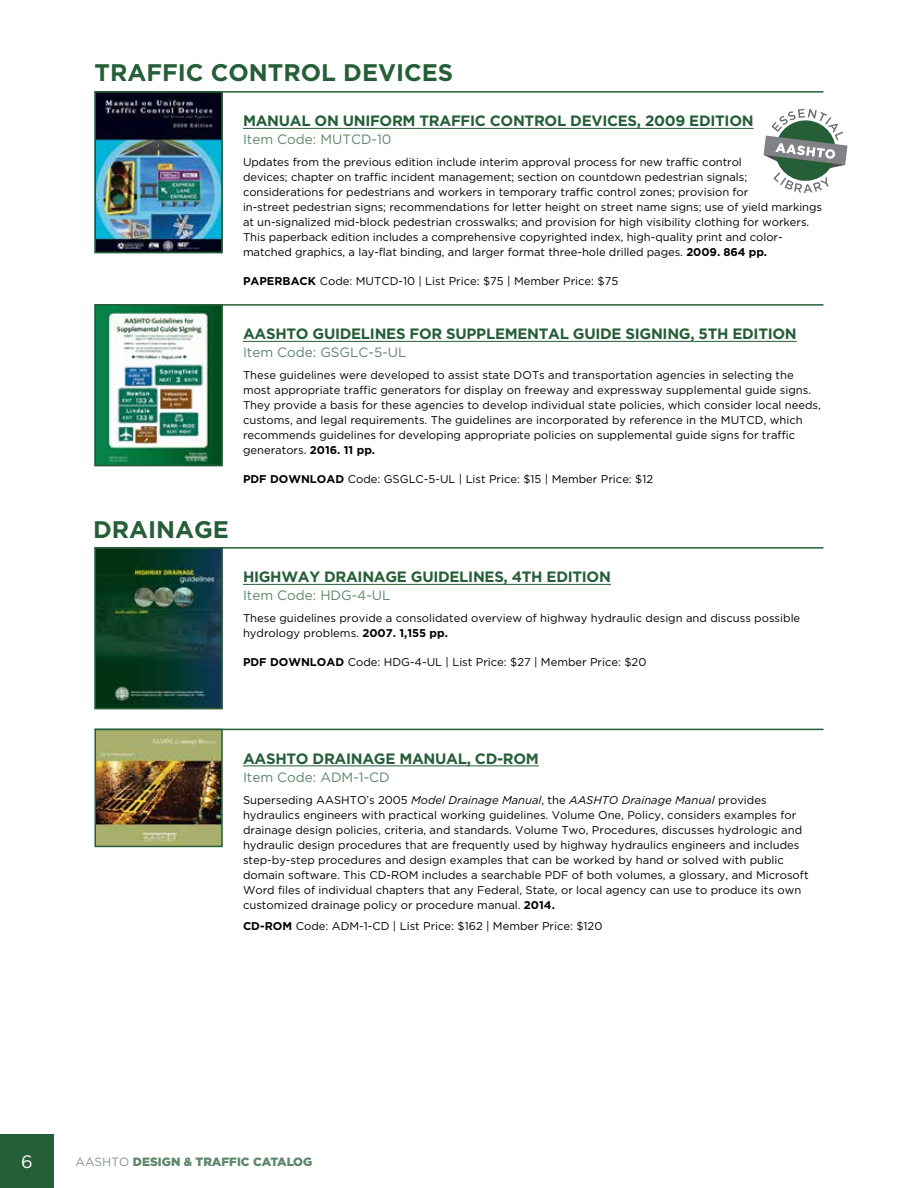
<style>
.page{position:relative;width:918px;height:1188px;background:#fff}
.page>*{position:absolute;margin:0;border:0;box-sizing:border-box;transform-origin:0 0}
.t1{font:700 24px "Gotham";color:#265e38}
.t2{font:18px "Gotham";color:#fff}
.t3{font:700 15px "Gotham";letter-spacing:-.02em;color:#265e38}
.t4{font:13.5px "Gotham";color:#5d866a}
.t5{font:900 12px "Gotham";color:#5d866a}
.t6{font:11.25px/15px "Gotham";color:#000}
.s1{font-weight:700}
.s2{font-family:"Arial"}
.s3{font-style:italic}
.s4{font-weight:400;color:#879196}
</style>
<div class="page">
<div style="left:0;top:1134px;width:54px;height:54px;background:#265e38"></div>
<hr style="left:94px;top:91px;width:730px;height:2px;background:#265e38">
<hr style="left:243px;top:128px;width:511px;height:1px;background:#265e38">
<hr style="left:94px;top:304px;width:730px;height:2px;background:#265e38">
<hr style="left:243px;top:341px;width:554px;height:1px;background:#265e38">
<hr style="left:94px;top:547px;width:730px;height:2px;background:#265e38">
<hr style="left:243px;top:584px;width:368px;height:1px;background:#265e38">
<hr style="left:94px;top:729px;width:730px;height:1px;background:#265e38">
<hr style="left:243px;top:766px;width:296px;height:1px;background:#265e38">
<img style="left:94px;top:91px;width:130px;height:163px">
<img style="left:94px;top:304px;width:130px;height:163px">
<svg style="left:94px;top:547px;width:130px;height:163px;background:#174335"></svg>
<img style="left:94px;top:728px;width:130px;height:120px">
<svg style="left:764px;top:109px;width:84px;height:84px"></svg>
<h1 class="t1" style="left:94px;top:59px;width:360px">TRAFFIC CONTROL DEVICES</h1>
<h3 class="t3" style="left:243px;top:112px;width:512px">MANUAL ON UNIFORM TRAFFIC CONTROL DEVICES, 2009 EDITION</h3>
<p class="t4" style="left:243px;top:132px;width:150px">Item Code: MUTCD-10</p>
<p class="t6" style="left:243px;top:154px;width:581px">Updates from the previous edition include interim approval process for new traffic control<br>devices; chapter on traffic incident management; section on countdown pedestrian signals; considerations for pedestrians and workers in temporary traffic control zones; provision for<br>in-street pedestrian signs; recommendations for letter height on street name signs; use of yield markings at un-signalized mid-block pedestrian crosswalks; and provision for high visibility clothing for workers.<br>This paperback edition includes a comprehensive copyrighted index, high-quality print and color&shy;matched graphics, a lay-flat binding, and larger format three-hole drilled pages. <span class="s1">2009. 864 pp.</span></p>
<p class="t6" style="left:243px;top:273px;width:377px"><span class="s1">PAPERBACK</span> Code: MUTCD-10 | List Price: $75 | Member Price: $75</p>
<h1 class="t1" style="left:93px;top:515px;width:137px">DRAINAGE</h1>
<h3 class="t3" style="left:243px;top:325px;width:555px">AASHTO GUIDELINES FOR SUPPLEMENTAL GUIDE SIGNING, 5TH EDITION</h3>
<p class="t4" style="left:243px;top:345px;width:165px">Item Code: GSGLC-5-UL</p>
<p class="t6" style="left:243px;top:367px;width:579px">These guidelines were developed to assist state DOTs and transportation agencies in selecting the most appropriate traffic generators for display on freeway and expressway supplemental guide signs.<br>They provide a basis for these agencies to develop individual state policies, which consider local needs, customs, and legal requirements. The guidelines are incorporated by reference in the MUTCD, which recommends guidelines for developing appropriate policies on supplemental guide signs for traffic generators. <span class="s1">2016. 11 pp.</span></p>
<p class="t6" style="left:243px;top:471px;width:412px"><span class="s1">PDF DOWNLOAD</span> Code: GSGLC-5-UL | List Price: $15 | Member Price: $12</p>
<h3 class="t3" style="left:243px;top:568px;width:369px">HIGHWAY DRAINAGE GUIDELINES, 4TH EDITION</h3>
<p class="t4" style="left:243px;top:588px;width:149px">Item Code: HDG-4-UL</p>
<p class="t6" style="left:243px;top:610px;width:559px">These guidelines provide a consolidated overview of highway hydraulic design and discuss possible hydrology problems. <span class="s1">2007. 1,155 pp.</span></p>
<p class="t6" style="left:243px;top:654px;width:405px"><span class="s1">PDF DOWNLOAD</span> Code: HDG-4-UL | List Price: $27 | Member Price: $20</p>
<h3 class="t3" style="left:243px;top:750px;width:297px">AASHTO DRAINAGE MANUAL, CD-ROM</h3>
<p class="t4" style="left:243px;top:770px;width:148px">Item Code: ADM-1-CD</p>
<p class="t6" style="left:243px;top:792px;width:567px">Superseding AASHTO<span class="s2">’</span>s 2005 <span class="s3">Model Drainage Manual</span>, the <span class="s3">AASHTO Drainage Manual</span> provides hydraulics engineers with practical working guidelines. Volume One, Policy, considers examples for drainage design policies, criteria, and standards. Volume Two, Procedures, discusses hydrologic and hydraulic design procedures that are frequently used by highway hydraulics engineers and includes step-by-step procedures and design examples that can be worked by hand or solved with public domain software. This CD-ROM includes a searchable PDF of both volumes, a glossary, and Microsoft Word files of individual chapters that any Federal, State, or local agency can use to produce its own customized drainage policy or procedure manual. <span class="s1">2014.</span></p>
<p class="t6" style="left:243px;top:919px;width:361px"><span class="s1">CD-ROM</span> Code: ADM-1-CD | List Price: $162 | Member Price: $120</p>
<h2 class="t2" style="left:21px;top:1152px;width:13px">6</h2>
<p class="t5" style="left:76px;top:1155px;width:238px"><span class="s4">AASHTO</span> DESIGN &amp; TRAFFIC CATALOG</p>
</div>
